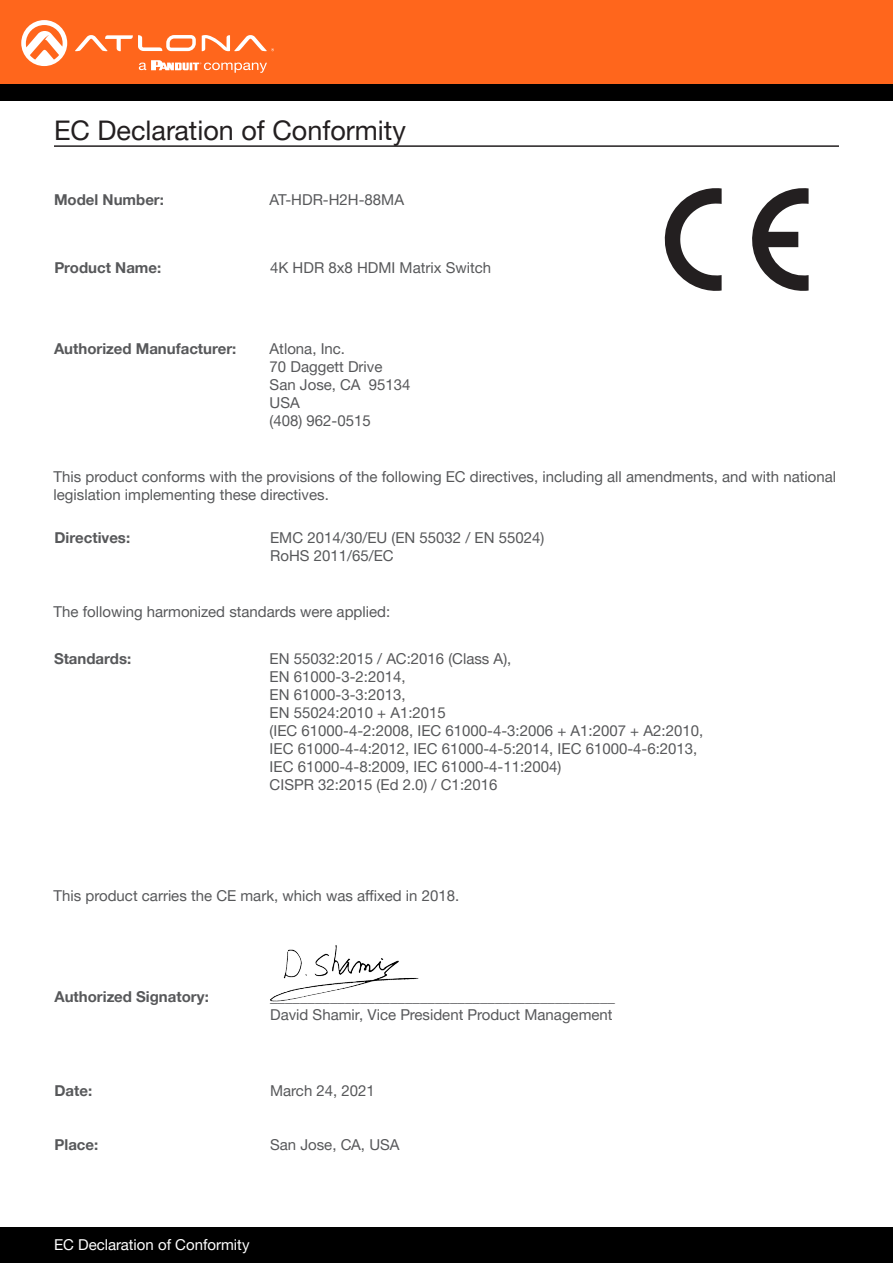
<style>
.page{position:relative;width:893px;height:1263px;background:#fff}
.page>*{position:absolute;margin:0;border:0;box-sizing:border-box;transform-origin:0 0}
.Section_Header{font:27px "Helvetica Neue LTW1 G";color:#231f20}
.General_Text{font:15px "Helvetica Neue LTW1 G";color:#57585a}
.Unit_Command_Descrip{font:15px/18px "Helvetica Neue LTW1 G";color:#57585a}
.Unit_Commands{font:700 15px "Helvetica Neue LTW1 G";color:#57585a}
.t1{font:15px "Helvetica Neue LTW1 G";color:#fff}
</style>
<div class="page">
<div style="left:0;top:1227px;width:893px;height:36px;background:#000"></div>
<div style="left:0;top:0;width:893px;height:84px;background:#ff661c"></div>
<div style="left:0;top:84px;width:893px;height:16px;background:#000"></div>
<svg style="left:75px;top:35px;width:121px;height:16px"></svg>
<svg style="left:202px;top:35px;width:72px;height:16px"></svg>
<svg style="left:21px;top:20px;width:46px;height:46px"></svg>
<svg style="left:139px;top:60px;width:128px;height:13px"></svg>
<hr style="left:54px;top:145px;width:785px;height:2px;background:#231f20">
<svg style="left:752px;top:188px;width:57px;height:103px"></svg>
<svg style="left:664px;top:188px;width:58px;height:103px"></svg>
<img style="left:270px;top:945px;width:148px;height:57px">
<p class="Section_Header" style="left:54px;top:114px;width:353px">EC Declaration of Conformity</p>
<p class="Unit_Commands" style="left:54px;top:191px;width:111px">Model Number:</p>
<p class="General_Text" style="left:270px;top:191px;width:136px">AT-HDR-H2H-88MA</p>
<p class="Unit_Commands" style="left:54px;top:258px;width:108px">Product Name:</p>
<p class="General_Text" style="left:270px;top:258px;width:223px">4K HDR 8x8 HDMI Matrix Switch</p>
<p class="Unit_Commands" style="left:54px;top:339px;width:184px">Authorized Manufacturer:</p>
<p class="General_Text" style="left:270px;top:339px;width:77px">Atlona, Inc.</p>
<p class="General_Text" style="left:270px;top:357px;width:114px">70 Daggett Drive</p>
<p class="General_Text" style="left:270px;top:375px;width:142px">San Jose, CA 95134</p>
<p class="General_Text" style="left:270px;top:393px;width:32px">USA</p>
<p class="General_Text" style="left:270px;top:411px;width:103px">(408) 962-0515</p>
<p class="Unit_Command_Descrip" style="left:54px;top:468px;width:784px">This product conforms with the provisions of the following EC directives, including all amendments, and with national legislation implementing these directives.</p>
<p class="Unit_Commands" style="left:54px;top:528px;width:77px">Directives:</p>
<p class="General_Text" style="left:270px;top:528px;width:276px">EMC 2014/30/EU (EN 55032 / EN 55024)</p>
<p class="General_Text" style="left:270px;top:546px;width:125px">RoHS 2011/65/EC</p>
<p class="Unit_Command_Descrip" style="left:54px;top:603px;width:338px">The following harmonized standards were applied:</p>
<p class="Unit_Commands" style="left:54px;top:650px;width:79px">Standards:</p>
<p class="General_Text" style="left:270px;top:650px;width:243px">EN 55032:2015 / AC:2016 (Class A),</p>
<p class="General_Text" style="left:270px;top:668px;width:137px">EN 61000-3-2:2014,</p>
<p class="General_Text" style="left:270px;top:686px;width:137px">EN 61000-3-3:2013,</p>
<p class="General_Text" style="left:270px;top:704px;width:178px">EN 55024:2010 + A1:2015</p>
<p class="General_Text" style="left:270px;top:722px;width:435px">(IEC 61000-4-2:2008, IEC 61000-4-3:2006 + A1:2007 + A2:2010,</p>
<p class="General_Text" style="left:270px;top:740px;width:429px">IEC 61000-4-4:2012, IEC 61000-4-5:2014, IEC 61000-4-6:2013,</p>
<p class="General_Text" style="left:270px;top:758px;width:293px">IEC 61000-4-8:2009, IEC 61000-4-11:2004)</p>
<p class="General_Text" style="left:270px;top:776px;width:229px">CISPR 32:2015 (Ed 2.0) / C1:2016</p>
<p class="Unit_Command_Descrip" style="left:54px;top:886px;width:407px">This product carries the CE mark, which was affixed in 2018.</p>
<p class="Unit_Commands" style="left:54px;top:987px;width:156px">Authorized Signatory:</p>
<p class="General_Text" style="left:270px;top:987px;width:347px">______________________________________________</p>
<p class="General_Text" style="left:270px;top:1005px;width:344px">David Shamir, Vice President Product Management</p>
<p class="Unit_Commands" style="left:54px;top:1082px;width:39px">Date:</p>
<p class="General_Text" style="left:270px;top:1082px;width:106px">March 24, 2021</p>
<p class="Unit_Commands" style="left:54px;top:1136px;width:45px">Place:</p>
<p class="General_Text" style="left:270px;top:1136px;width:131px">San Jose, CA, USA</p>
<p class="t1" style="left:54px;top:1235px;width:197px">EC Declaration of Conformity</p>
</div>
